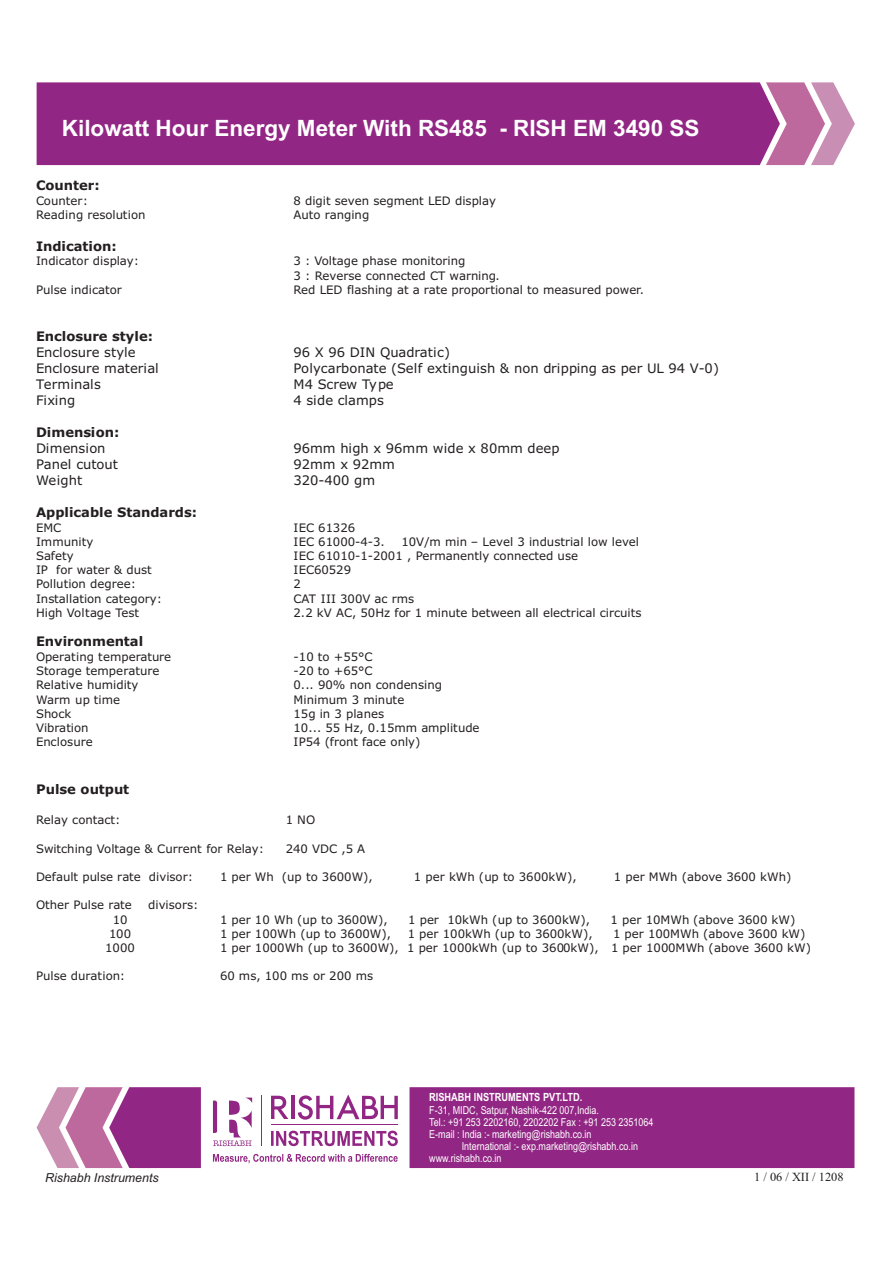
<style>
.page{position:relative;width:893px;height:1263px;background:#fff}
.page>*{position:absolute;margin:0;border:0;box-sizing:border-box;transform-origin:0 0}
.t1{font:700 22.5px "Arial";color:#fff}
.t2{font:13.2px "Verdana";color:#231f20}
.t3{font:700 13.2px "Verdana";color:#231f20}
.t4{font:italic 12.45px "Arial";color:#231f20}
.t5{font:12.45px "Times New Roman";color:#231f20}
.t6{font:11.7px/14.4px "Verdana";color:#231f20}
.t7{font:700 11.25px "Arial Narrow";color:#fff}
.t8{font:10.95px/12px "Arial Narrow";color:#fff}
</style>
<div class="page">
<svg style="left:780px;top:82px;width:75px;height:83px"></svg>
<div style="left:37px;top:82px;width:743px;height:83px;background:#922684"></div>
<svg style="left:37px;top:1087px;width:72px;height:81px"></svg>
<svg style="left:109px;top:1087px;width:745px;height:81px;fill:#922684"></svg>
<h1 class="t1" style="left:62px;top:119px;width:639px">Kilowatt Hour Energy Meter With RS485 - RISH EM 3490 SS</h1>
<p class="t3" style="left:36px;top:180px;width:65px">Counter:</p>
<p class="t6" style="left:36px;top:194px;width:53px">Counter:</p>
<p class="t6" style="left:293px;top:194px;width:204px">8 digit seven segment LED display</p>
<p class="t6" style="left:36px;top:209px;width:111px">Reading resolution</p>
<p class="t6" style="left:293px;top:209px;width:77px">Auto ranging</p>
<p class="t3" style="left:36px;top:240px;width:82px">Indication:</p>
<p class="t6" style="left:36px;top:255px;width:105px">Indicator display:</p>
<p class="t6" style="left:293px;top:255px;width:208px">3 : Voltage phase monitoring<br>3 : Reverse connected CT warning.</p>
<p class="t6" style="left:36px;top:283px;width:87px">Pulse indicator</p>
<p class="t6" style="left:293px;top:283px;width:352px">Red LED flashing at a rate proportional to measured power.</p>
<p class="t3" style="left:36px;top:331px;width:119px">Enclosure style:</p>
<p class="t2" style="left:36px;top:347px;width:101px">Enclosure style</p>
<p class="t2" style="left:293px;top:347px;width:158px">96 X 96 DIN Quadratic)</p>
<p class="t2" style="left:36px;top:363px;width:124px">Enclosure material</p>
<p class="t2" style="left:293px;top:363px;width:427px">Polycarbonate (Self extinguish &amp; non dripping as per UL 94 V-0)</p>
<p class="t2" style="left:36px;top:379px;width:66px">Terminals</p>
<p class="t2" style="left:293px;top:379px;width:102px">M4 Screw Type</p>
<p class="t2" style="left:36px;top:395px;width:41px">Fixing</p>
<p class="t2" style="left:293px;top:395px;width:92px">4 side clamps</p>
<p class="t3" style="left:36px;top:427px;width:85px">Dimension:</p>
<p class="t2" style="left:36px;top:443px;width:71px">Dimension</p>
<p class="t2" style="left:293px;top:443px;width:268px">96mm high x 96mm wide x 80mm deep</p>
<p class="t2" style="left:36px;top:459px;width:83px">Panel cutout</p>
<p class="t2" style="left:293px;top:459px;width:103px">92mm x 92mm</p>
<p class="t2" style="left:36px;top:475px;width:48px">Weight</p>
<p class="t2" style="left:293px;top:475px;width:83px">320-400 gm</p>
<p class="t3" style="left:36px;top:507px;width:163px">Applicable Standards:</p>
<p class="t6" style="left:36px;top:521px;width:27px">EMC</p>
<p class="t6" style="left:293px;top:521px;width:63px">IEC 61326</p>
<p class="t6" style="left:36px;top:535px;width:59px">Immunity</p>
<p class="t6" style="left:293px;top:535px;width:93px">IEC 61000-4-3.</p>
<p class="t6" style="left:401px;top:535px;width:239px">10V/m min – Level 3 industrial low level</p>
<p class="t6" style="left:36px;top:549px;width:39px">Safety</p>
<p class="t6" style="left:293px;top:549px;width:286px">IEC 61010-1-2001 , Permanently connected use</p>
<p class="t6" style="left:36px;top:564px;width:117px">IP for water &amp; dust</p>
<p class="t6" style="left:293px;top:564px;width:59px">IEC60529</p>
<p class="t6" style="left:36px;top:578px;width:101px">Pollution degree:</p>
<p class="t6" style="left:293px;top:578px;width:9px">2</p>
<p class="t6" style="left:36px;top:592px;width:128px">Installation category:</p>
<p class="t6" style="left:293px;top:592px;width:122px">CAT III 300V ac rms</p>
<p class="t6" style="left:36px;top:606px;width:105px">High Voltage Test</p>
<p class="t6" style="left:293px;top:606px;width:350px">2.2 kV AC, 50Hz for 1 minute between all electrical circuits</p>
<p class="t3" style="left:36px;top:636px;width:109px">Environmental</p>
<p class="t6" style="left:36px;top:650px;width:137px">Operating temperature</p>
<p class="t6" style="left:293px;top:650px;width:81px">-10 to +55°C</p>
<p class="t6" style="left:36px;top:665px;width:125px">Storage temperature</p>
<p class="t6" style="left:293px;top:665px;width:81px">-20 to +65°C</p>
<p class="t6" style="left:36px;top:679px;width:104px">Relative humidity</p>
<p class="t6" style="left:293px;top:679px;width:150px">0... 90% non condensing</p>
<p class="t6" style="left:36px;top:693px;width:86px">Warm up time</p>
<p class="t6" style="left:293px;top:693px;width:112px">Minimum 3 minute</p>
<p class="t6" style="left:36px;top:707px;width:37px">Shock</p>
<p class="t6" style="left:293px;top:707px;width:92px">15g in 3 planes</p>
<p class="t6" style="left:36px;top:721px;width:54px">Vibration</p>
<p class="t6" style="left:293px;top:721px;width:188px">10... 55 Hz, 0.15mm amplitude</p>
<p class="t6" style="left:36px;top:736px;width:58px">Enclosure</p>
<p class="t6" style="left:293px;top:736px;width:129px">IP54 (front face only)</p>
<p class="t3" style="left:36px;top:784px;width:95px">Pulse output</p>
<p class="t6" style="left:36px;top:814px;width:86px">Relay contact:</p>
<p class="t6" style="left:286px;top:814px;width:31px">1 NO</p>
<p class="t6" style="left:36px;top:842px;width:229px">Switching Voltage &amp; Current for Relay:</p>
<p class="t6" style="left:286px;top:842px;width:81px">240 VDC ,5 A</p>
<p class="t6" style="left:36px;top:870px;width:159px">Default pulse rate divisor:</p>
<p class="t6" style="left:220px;top:870px;width:154px">1 per Wh (up to 3600W),</p>
<p class="t6" style="left:414px;top:870px;width:164px">1 per kWh (up to 3600kW),</p>
<p class="t6" style="left:614px;top:870px;width:179px">1 per MWh (above 3600 kWh)</p>
<p class="t6" style="left:36px;top:899px;width:97px">Other Pulse rate</p>
<p class="t6" style="left:148px;top:899px;width:52px">divisors:</p>
<p class="t6" style="left:113px;top:913px;width:16px">10</p>
<p class="t6" style="left:220px;top:913px;width:169px">1 per 10 Wh (up to 3600W),</p>
<p class="t6" style="left:408px;top:913px;width:183px">1 per 10kWh (up to 3600kW),</p>
<p class="t6" style="left:611px;top:913px;width:186px">1 per 10MWh (above 3600 kW)</p>
<p class="t6" style="left:109px;top:927px;width:24px">100</p>
<p class="t6" style="left:220px;top:927px;width:173px">1 per 100Wh (up to 3600W),</p>
<p class="t6" style="left:408px;top:927px;width:186px">1 per 100kWh (up to 3600kW),</p>
<p class="t6" style="left:613px;top:927px;width:194px">1 per 100MWh (above 3600 kW)</p>
<p class="t6" style="left:105px;top:942px;width:31px">1000</p>
<p class="t6" style="left:220px;top:942px;width:593px">1 per 1000Wh (up to 3600W), 1 per 1000kWh (up to 3600kW), 1 per 1000MWh (above 3600 kW)</p>
<p class="t6" style="left:36px;top:970px;width:91px">Pulse duration:</p>
<p class="t6" style="left:220px;top:970px;width:155px">60 ms, 100 ms or 200 ms</p>
<p class="t7" style="left:429px;top:1093px;width:155px">RISHABH INSTRUMENTS PVT.LTD.</p>
<p class="t8" style="left:429px;top:1105px;width:226px">F-31, MIDC, Satpur, Nashik-422 007,India.<br>Tel.: +91 253 2202160, 2202202 Fax : +91 253 2351064<br>E-mail : India :- marketing@rishabh.co.in</p>
<p class="t8" style="left:429px;top:1141px;width:210px;text-indent:32px">International :- exp.marketing@rishabh.co.in www.rishabh.co.in</p>
<p class="t4" style="left:45px;top:1172px;width:115px">Rishabh Instruments</p>
<p class="t5" style="left:754px;top:1173px;width:91px">1 / 06 / XII / 1208</p>
</div>
